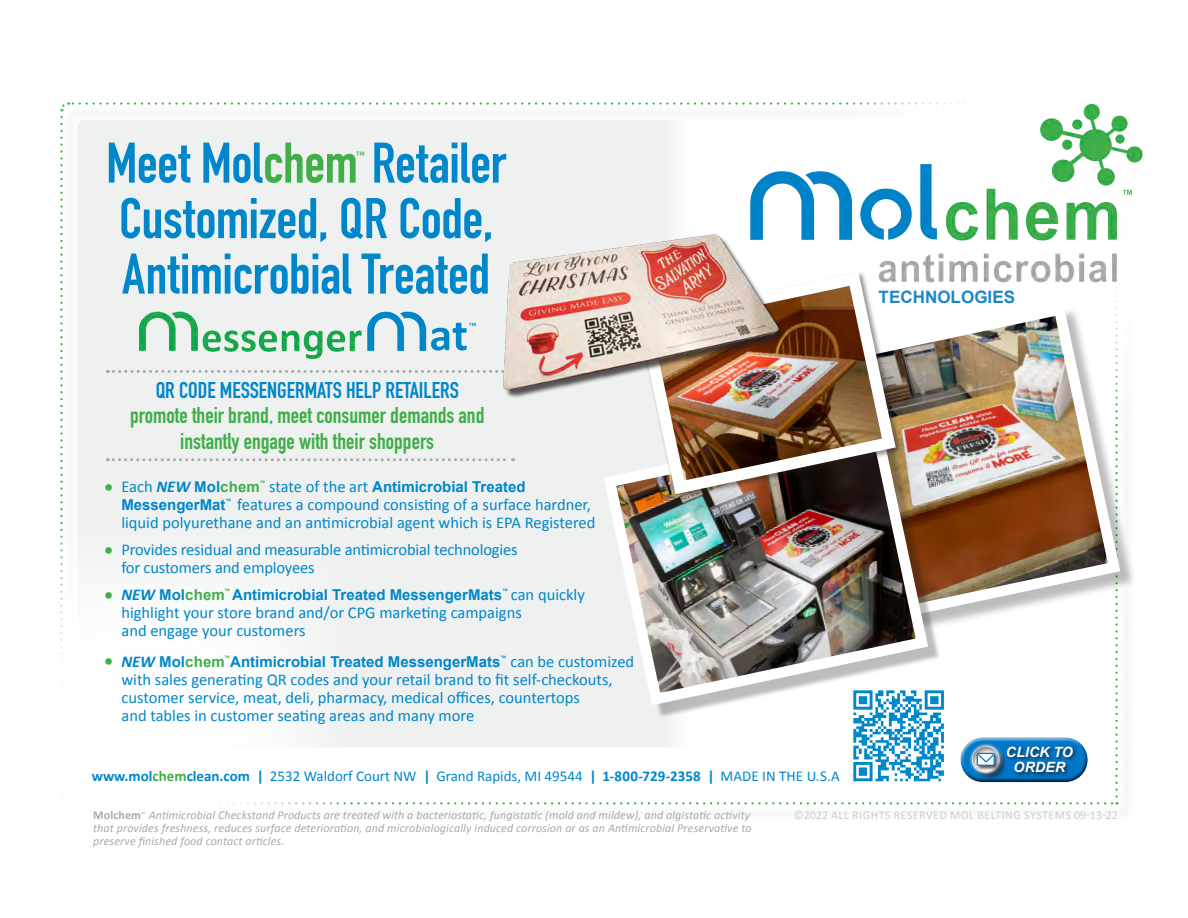
<style>
.page{position:relative;width:1188px;height:918px;background:#fff}
.page>*{position:absolute;margin:0;border:0;box-sizing:border-box;transform-origin:0 0}
.t1{font:700 56.25px "DIN Condensed";letter-spacing:-.005em;color:#0086ca}
.t2{font:700 22.5px/25.5px "DIN Condensed";color:#40ae49;text-align:center}
.t3{font:700 22.5px "DIN Condensed";color:#0086ca}
.t4{font:700 17.1px "Arial";color:#1d86c8}
.t5{font:16.5px "Calibri";color:#0086ca}
.t6{font:700 15px "Arial";color:#0086ca}
.t7{font:15px "Calibri";color:#0086ca}
.t8{font:700 15px "Arial";letter-spacing:.01em;color:#40ae49}
.t9{font:italic 700 14.25px/15.5px "Arial";letter-spacing:.01em;color:#fff;text-align:center}
.t10{font:italic 12px/13px "Calibri";letter-spacing:.01em;color:#a7aba8;text-align:justify}
.t11{font:12px "Calibri";letter-spacing:.04em;color:#cdd0cd}
.t12{font:300 12px "DIN Condensed";color:#40ae49}
.t13{font:700 6px "Arial";color:#40ae49}
.t14{font:700 6px "Arial";color:#0086ca}
.s1{color:#40ae49}
.s2{font-size:21px;color:#40ae49}
.s3{font-weight:700;font-style:italic}
.s4{font-family:"Arial";font-weight:700;font-size:15px}
.s5{font-family:"Arial";font-weight:700;font-size:15px;color:#40ae49}
.s6{font-family:"Calibri";font-weight:400;font-size:16.5px}
.s7{font-family:"Calibri";font-weight:400;font-size:21px}
.s8{font-family:"Calibri";font-style:italic;font-size:16.5px;color:#0086ca}
.s9{color:#0086ca}
.s10{font-family:"Calibri";font-weight:400;font-size:21px;color:#40ae49}
.s11{font-family:"Calibri";font-style:italic;font-size:16.5px}
.s12{font-weight:700}
.s13{font-weight:700;color:#40ae49}
.s14{font-weight:700;font-style:normal}
</style>
<div class="page">
<img style="left:1118px;top:115px;width:25px;height:80px">
<svg style="left:1118px;top:509px;width:8px;height:78px"></svg>
<img style="left:60px;top:102px;width:1058px;height:703px">
<p class="t1" style="left:106px;top:125px;width:402px">Meet Mol<span class="s1">chem</span> Retailer</p>
<p class="t12" style="left:356px;top:149px;width:10px">™</p>
<p class="t1" style="left:119px;top:181px;width:376px">Customized, QR Code,</p>
<p class="t1" style="left:122px;top:236px;width:369px">Antimicrobial Treated</p>
<p class="t3" style="left:156px;top:375px;width:305px">QR CODE MESSENGERMATS HELP RETAILERS</p>
<p class="t2" style="left:130px;top:402px;width:356px">promote their brand, meet consumer demands and instantly engage with their shoppers</p>
<p class="t5" style="left:103px;top:475px;width:158px"><span class="s2">•</span> Each <span class="s3">NEW</span> <span class="s4">Mol</span><span class="s5">chem</span></p>
<p class="t13" style="left:259px;top:479px;width:7px">™</p>
<p class="t6" style="left:269px;top:477px;width:258px"><span class="s6">state of the art</span> Antimicrobial Treated</p>
<p class="t5" style="left:121px;top:493px;width:471px"><span class="s4">MessengerMat</span><sup>™</sup> features a compound consisting of a surface hardner,</p>
<p class="t5" style="left:121px;top:511px;width:476px">liquid polyurethane and an antimicrobial agent which is EPA Registered</p>
<p class="t5" style="left:103px;top:538px;width:416px"><span class="s2">•</span> Provides residual and measurable antimicrobial technologies</p>
<p class="t5" style="left:121px;top:556px;width:195px">for customers and employees</p>
<p class="t8" style="left:103px;top:585px;width:123px"><span class="s7">•</span> <span class="s8">NEW</span> <span class="s9">Mol</span>chem</p>
<p class="t13" style="left:224px;top:587px;width:7px">™</p>
<p class="t6" style="left:232px;top:585px;width:272px">Antimicrobial Treated MessengerMats</p>
<p class="t14" style="left:502px;top:587px;width:7px">™</p>
<p class="t5" style="left:511px;top:583px;width:75px">can quickly</p>
<p class="t5" style="left:121px;top:601px;width:402px">highlight your store brand and/or CPG marketing campaigns</p>
<p class="t5" style="left:121px;top:619px;width:186px">and engage your customers</p>
<p class="t6" style="left:103px;top:652px;width:398px"><span class="s10">•</span> <span class="s11">NEW</span> Mol<span class="s1">chem</span> Antimicrobial Treated MessengerMats</p>
<p class="t13" style="left:224px;top:654px;width:7px">™</p>
<p class="t14" style="left:500px;top:654px;width:7px">™</p>
<p class="t5" style="left:511px;top:650px;width:125px">can be customized</p>
<p class="t5" style="left:121px;top:668px;width:493px">with sales generating QR codes and your retail brand to fit self-checkouts,</p>
<p class="t5" style="left:121px;top:686px;width:460px">customer service, meat, deli, pharmacy, medical offices, countertops</p>
<p class="t5" style="left:121px;top:704px;width:354px">and tables in customer seating areas and many more</p>
<p class="t7" style="left:92px;top:766px;width:750px"><span class="s12">www.mol</span><span class="s13">chem</span><span class="s12">clean.com |</span> 2532 Waldorf Court NW <span class="s12">|</span> Grand Rapids, MI 49544 <span class="s12">| 1-800-729-2358 |</span> MADE IN THE U.S.A</p>
<p class="t4" style="left:879px;top:286px;width:138px">TECHNOLOGIES</p>
<p class="t9" style="left:1006px;top:745px;width:68px">CLICK TO<br>ORDER</p>
<p class="t10" style="left:93px;top:808px;width:660px"><span class="s14">Molchem</span><sup>™</sup> Antimicrobial Checkstand Products are treated with a bacteriostatic, fungistatic (mold and mildew), and algistatic activity that provides freshness, reduces surface deterioration, and microbiologically induced corrosion or as an Antimicrobial Preservative to preserve finished food contact articles.</p>
<p class="t11" style="left:794px;top:807px;width:326px">©2022 ALL RIGHTS RESERVED MOL BELTING SYSTEMS 09-13-22</p>
</div>
